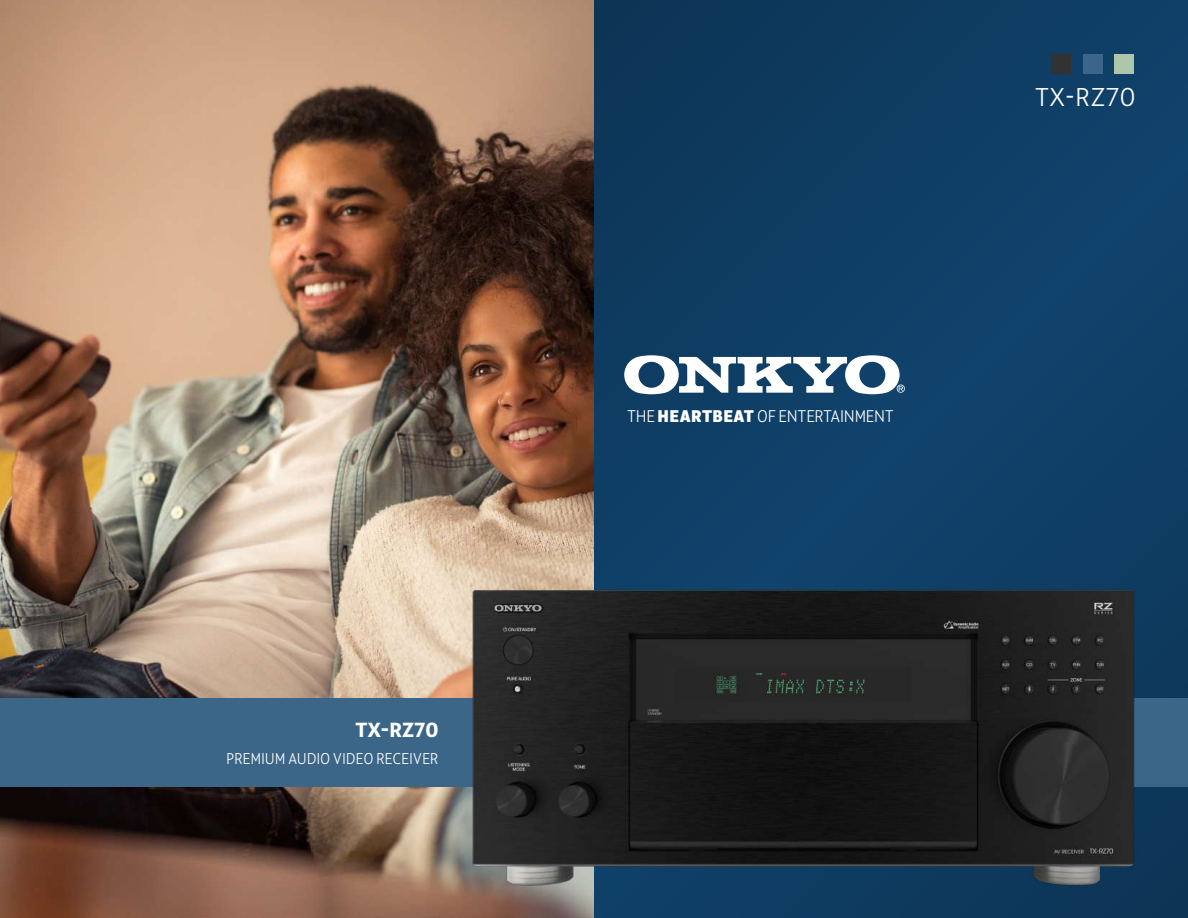
<style>
.page{position:relative;width:1188px;height:918px;background:#fff}
.page>*{position:absolute;margin:0;border:0;box-sizing:border-box;transform-origin:0 0}
.t1{font:27px "Kranto Light Text";letter-spacing:-.02em;color:#fff}
.t2{font:21px "Kranto Bold Text";letter-spacing:-.02em;color:#fff}
.t3{font:16.2px "Kranto Light Display";letter-spacing:-.015em;color:#fff}
.t4{font:300 15px "Kranto";letter-spacing:-.015em;color:#fff}
.s1{font-family:"Kranto";font-weight:900}
</style>
<div class="page">
<div style="left:594px;top:0;width:594px;height:918px;background:#0f3f66"></div>
<svg style="left:624px;top:355px;width:281px;height:39px"></svg>
<div style="left:1114px;top:55px;width:19px;height:19px;background:#aec7ab"></div>
<div style="left:1083px;top:55px;width:19px;height:19px;background:#3b6687"></div>
<div style="left:1052px;top:55px;width:19px;height:19px;background:#323232"></div>
<img style="left:0;top:0;width:594px;height:918px">
<div style="left:0;top:699px;width:1188px;height:88px;background:#3b6687"></div>
<img style="left:389px;top:571px;width:799px;height:345px">
<p class="t2" style="left:355px;top:716px;width:85px">TX-RZ70</p>
<p class="t4" style="left:226px;top:749px;width:214px">PREMIUM AUDIO VIDEO RECEIVER</p>
<p class="t3" style="left:627px;top:407px;width:268px">THE <span class="s1">HEARTBEAT</span> OF ENTERTAINMENT</p>
<h1 class="t1" style="left:1034px;top:81px;width:103px">TX-RZ70</h1>
</div>
